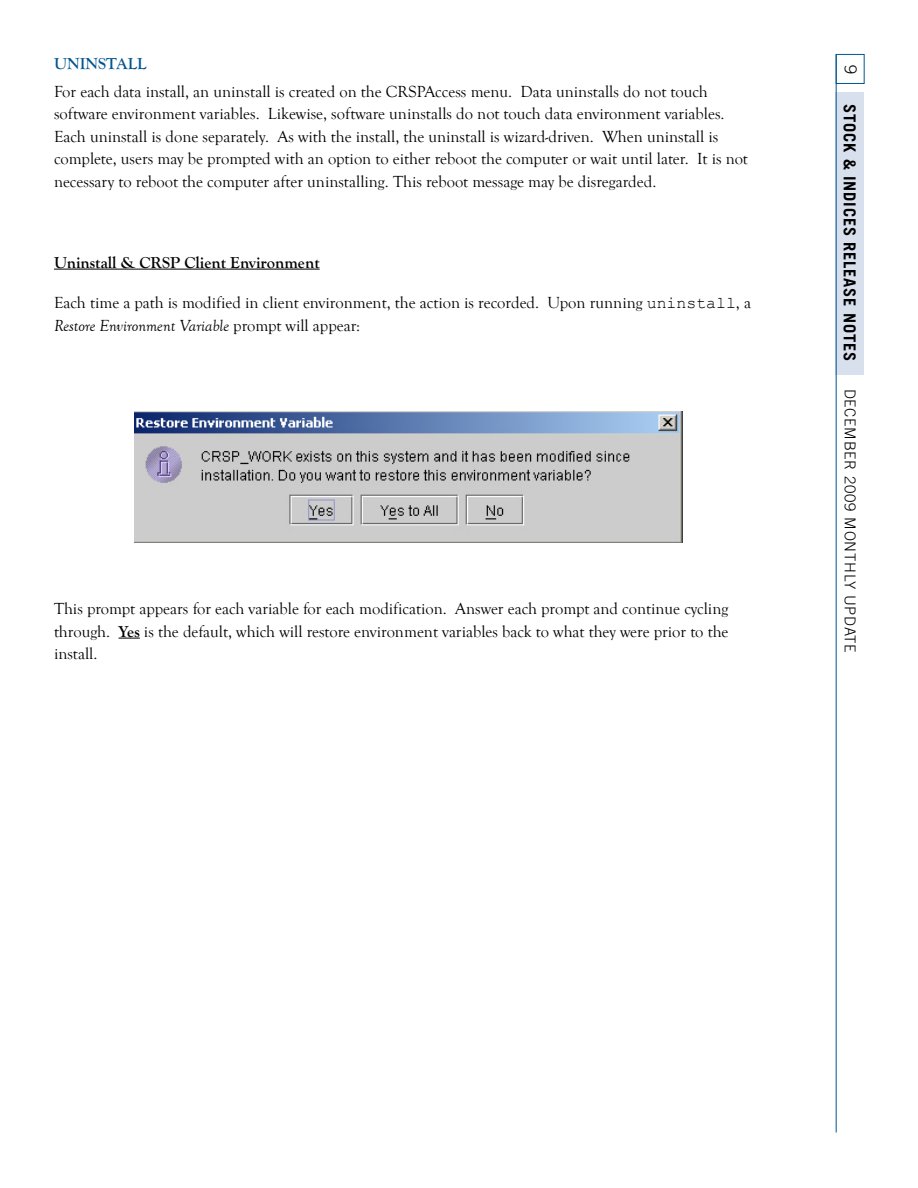
<style>
.page{position:relative;width:918px;height:1188px;background:#fff}
.page>*{position:absolute;margin:0;border:0;box-sizing:border-box;transform-origin:0 0}
.t1{font:16.5px/22.5px "Goudy Old Style T";color:#000}
.t2{font:700 16.5px "Goudy Old Style T";color:#000}
.t3{font:700 16.5px "Trade Gothic";letter-spacing:.05em;color:#000}
.t4{font:700 16.5px "Goudy Old Style T";color:#00558f}
.t5{font:300 16.5px "Trade Gothic";color:#000}
.t6{font:300 15px "Trade Gothic";letter-spacing:.05em;color:#000}
.s1{font-family:"Courier New"}
.s2{font-style:italic}
.s3{font-weight:700}
</style>
<div class="page">
<div style="left:836px;top:92px;width:28px;height:282px;background:#d9e0ed"></div>
<hr style="left:836px;top:54px;width:1px;height:1079px;background:#00558f">
<div style="left:836px;top:54px;width:29px;height:30px;border:1px solid #00558f"></div>
<hr style="left:54px;top:269px;width:266px;height:1px;background:#000">
<svg style="left:119px;top:638px;width:21px;height:1px"></svg>
<img style="left:134px;top:412px;width:548px;height:130px">
<p class="t4" style="left:54px;top:54px;width:94px">Uninstall</p>
<p class="t1" style="left:54px;top:80px;width:695px">For each data install, an uninstall is created on the CRSPAccess menu. Data uninstalls do not touch software environment variables. Likewise, software uninstalls do not touch data environment variables.<br>Each uninstall is done separately. As with the install, the uninstall is wizard-driven. When uninstall is complete, users may be prompted with an option to either reboot the computer or wait until later. It is not necessary to reboot the computer after uninstalling. This reboot message may be disregarded.</p>
<p class="t2" style="left:54px;top:253px;width:267px">Uninstall &amp; CRSP Client Environment</p>
<p class="t1" style="left:54px;top:292px;width:699px">Each time a path is modified in client environment, the action is recorded. Upon running <span class="s1">uninstall</span>, a<br><span class="s2">Restore Environment Variable</span> prompt will appear:</p>
<p class="t1" style="left:54px;top:598px;width:676px;text-align:justify">This prompt appears for each variable for each modification. Answer each prompt and continue cycling through. <span class="s3">Yes</span> is the default, which will restore environment variables back to what they were prior to the install.</p>
<p class="t5" style="left:861px;top:65px;width:11px;rotate:90deg">9</p>
<p class="t3" style="left:860px;top:104px;width:257px;rotate:90deg">Stock &amp; Indices Release Notes</p>
<p class="t6" style="left:859px;top:388px;width:266px;rotate:90deg">December 2009 Monthly Update</p>
</div>
